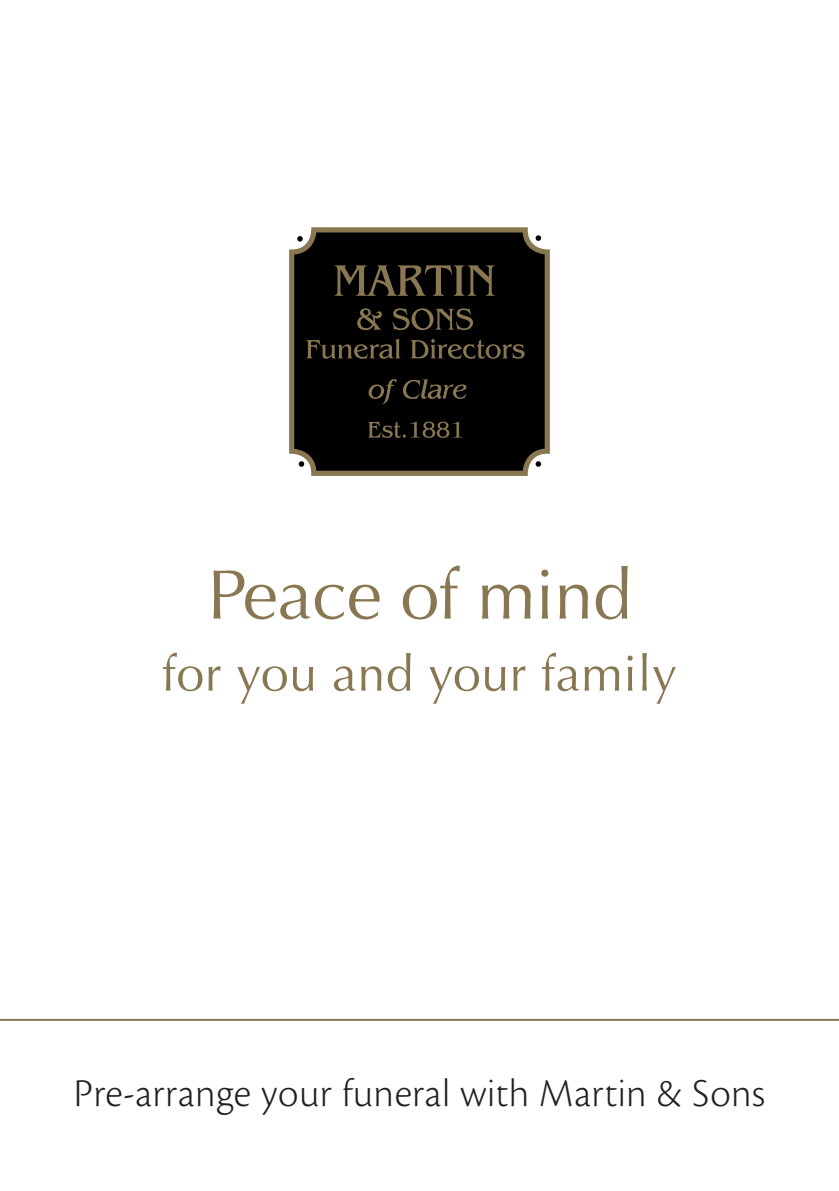
<style>
.page{position:relative;width:839px;height:1191px;background:#fff}
.page>*{position:absolute;margin:0;border:0;box-sizing:border-box;transform-origin:0 0}
.t1{font:70px "Optima LT Std";letter-spacing:-.005em;color:#897752}
.t2{font:50px "Optima LT Std";letter-spacing:.01em;color:#897752}
.t3{font:300 41px "Cronos Pro";letter-spacing:.01em;color:#231f20}
</style>
<div class="page">
<hr style="left:0;top:1018px;width:839px;height:2px;background:#897752">
<svg style="left:289px;top:227px;width:261px;height:249px;background:#161411"></svg>
<svg style="left:335px;top:265px;width:160px;height:31px;background:#312a1d"></svg>
<svg style="left:357px;top:308px;width:25px;height:22px"></svg>
<svg style="left:392px;top:308px;width:81px;height:22px;background:#2d271b"></svg>
<svg style="left:306px;top:339px;width:95px;height:20px;background:#282318"></svg>
<svg style="left:411px;top:339px;width:114px;height:20px;background:#282318"></svg>
<svg style="left:369px;top:379px;width:28px;height:25px"></svg>
<svg style="left:403px;top:379px;width:63px;height:20px"></svg>
<svg style="left:368px;top:421px;width:95px;height:17px;background:#282217"></svg>
<p class="t1" style="left:207px;top:554px;width:426px">Peace of mind</p>
<p class="t2" style="left:162px;top:644px;width:516px">for you and your family</p>
<p class="t3" style="left:74px;top:1069px;width:693px">Pre-arrange your funeral with Martin &amp; Sons</p>
</div>
